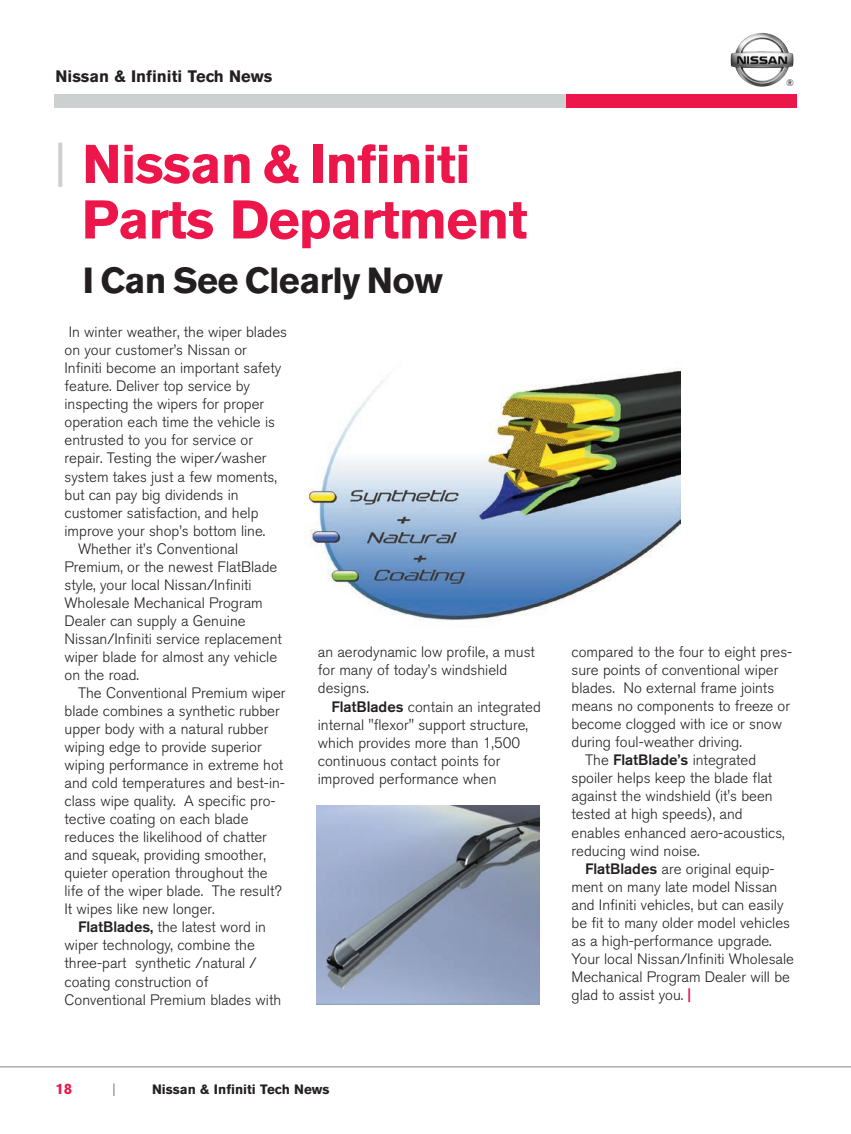
<style>
.page{position:relative;width:851px;height:1134px;background:#fff}
.page>*{position:absolute;margin:0;border:0;box-sizing:border-box;transform-origin:0 0}
.t1{font:700 54px/55.5px "Nissan AG";letter-spacing:-.015em;color:#ed164b}
.t2{font:700 36px "Nissan AG";letter-spacing:-.015em;color:#231f20}
.t3{font:700 16.5px "Nissan AG";color:#231f20}
.t4{font:300 15px/18px "Nissan AG";color:#231f20}
.t5{font:700 15px "Nissan AG";color:#ed164b}
.t6{font:700 13.5px "Nissan AG";color:#231f20}
.t7{font:13.5px "Nissan AG";color:#80838a}
.t8{font:9.45px "Nissan AG";color:#231f20}
.s1{font-weight:400;font-size:48px;color:#cdd0d0}
.s2{font-weight:500}
.s3{font-weight:500;color:#ed164b}
</style>
<div class="page">
<img style="left:305px;top:369px;width:375px;height:252px">
<hr style="left:0;top:1066px;width:850px;height:1px;background:#80838a">
<div style="left:54px;top:94px;width:518px;height:14px;background:#cdd0d0"></div>
<div style="left:566px;top:94px;width:230px;height:14px;background:#ed164b"></div>
<img style="left:730px;top:33px;width:63px;height:54px">
<div style="left:784px;top:77px;width:16px;height:12px;background:#fff"></div>
<img style="left:316px;top:806px;width:223px;height:198px">
<p class="t3" style="left:56px;top:66px;width:218px">Nissan &amp; Infiniti Tech News</p>
<h1 class="t1" style="left:82px;top:136px;width:447px;text-indent:-27px"><span class="s1">|</span> Nissan &amp; Infiniti<br>Parts Department</h1>
<h2 class="t2" style="left:83px;top:259px;width:361px">I Can See Clearly Now</h2>
<p class="t4" style="left:69px;top:323px;width:220px">In winter weather, the wiper blades</p>
<p class="t4" style="left:64px;top:341px;width:184px">on your customer’s Nissan or</p>
<p class="t4" style="left:64px;top:359px;width:218px">Infiniti become an important safety</p>
<p class="t4" style="left:64px;top:377px;width:187px">feature. Deliver top service by</p>
<p class="t4" style="left:64px;top:396px;width:201px">inspecting the wipers for proper</p>
<p class="t4" style="left:64px;top:414px;width:212px">operation each time the vehicle is</p>
<p class="t4" style="left:64px;top:432px;width:190px">entrusted to you for service or</p>
<p class="t4" style="left:64px;top:450px;width:203px">repair. Testing the wiper/washer</p>
<p class="t4" style="left:64px;top:468px;width:214px">system takes just a few moments,</p>
<p class="t4" style="left:64px;top:486px;width:176px">but can pay big dividends in</p>
<p class="t4" style="left:64px;top:504px;width:195px">customer satisfaction, and help</p>
<p class="t4" style="left:64px;top:522px;width:202px">improve your shop’s bottom line.</p>
<p class="t4" style="left:78px;top:540px;width:162px">Whether it’s Conventional</p>
<p class="t4" style="left:64px;top:558px;width:214px">Premium, or the newest FlatBlade</p>
<p class="t4" style="left:64px;top:576px;width:189px">style, your local Nissan/Infiniti</p>
<p class="t4" style="left:64px;top:594px;width:200px">Wholesale Mechanical Program</p>
<p class="t4" style="left:64px;top:612px;width:183px">Dealer can supply a Genuine</p>
<p class="t4" style="left:64px;top:630px;width:219px">Nissan/Infiniti service replacement</p>
<p class="t4" style="left:64px;top:648px;width:214px">wiper blade for almost any vehicle</p>
<p class="t4" style="left:64px;top:666px;width:76px">on the road.</p>
<p class="t4" style="left:78px;top:684px;width:209px">The Conventional Premium wiper</p>
<p class="t4" style="left:64px;top:702px;width:217px">blade combines a synthetic rubber</p>
<p class="t4" style="left:64px;top:720px;width:205px">upper body with a natural rubber</p>
<p class="t4" style="left:64px;top:738px;width:199px">wiping edge to provide superior</p>
<p class="t4" style="left:64px;top:756px;width:220px">wiping performance in extreme hot</p>
<p class="t4" style="left:64px;top:774px;width:222px">and cold temperatures and best-in-</p>
<p class="t4" style="left:64px;top:792px;width:213px">class wipe quality. A specific pro-</p>
<p class="t4" style="left:65px;top:810px;width:185px">tective coating on each blade</p>
<p class="t4" style="left:65px;top:828px;width:204px">reduces the likelihood of chatter</p>
<p class="t4" style="left:65px;top:846px;width:203px">and squeak, providing smoother,</p>
<p class="t4" style="left:65px;top:864px;width:205px">quieter operation throughout the</p>
<p class="t4" style="left:65px;top:882px;width:219px">life of the wiper blade. The result?</p>
<p class="t4" style="left:65px;top:900px;width:152px">It wipes like new longer.</p>
<p class="t4" style="left:78px;top:919px;width:189px"><span class="s2">FlatBlades,</span> the latest word in</p>
<p class="t4" style="left:65px;top:937px;width:192px">wiper technology, combine the</p>
<p class="t4" style="left:65px;top:955px;width:194px">three-part synthetic /natural /</p>
<p class="t4" style="left:65px;top:973px;width:145px">coating construction of</p>
<p class="t4" style="left:65px;top:991px;width:218px">Conventional Premium blades with</p>
<p class="t4" style="left:318px;top:643px;width:218px">an aerodynamic low profile, a must for many of today’s windshield designs.</p>
<p class="t4" style="left:318px;top:698px;width:224px;text-indent:14px"><span class="s2">FlatBlades</span> contain an integrated internal "flexor" support structure, which provides more than 1,500 continuous contact points for improved performance when</p>
<p class="t5" style="left:56px;top:1080px;width:18px">18</p>
<p class="t7" style="left:113px;top:1081px;width:5px">|</p>
<p class="t6" style="left:152px;top:1082px;width:179px">Nissan &amp; Infiniti Tech News</p>
<p class="t8" style="left:786px;top:77px;width:9px">®</p>
<p class="t4" style="left:571px;top:643px;width:222px">compared to the four to eight pres-</p>
<p class="t4" style="left:571px;top:661px;width:208px">sure points of conventional wiper</p>
<p class="t4" style="left:571px;top:679px;width:204px">blades. No external frame joints</p>
<p class="t4" style="left:571px;top:697px;width:220px">means no components to freeze or</p>
<p class="t4" style="left:571px;top:715px;width:212px">become clogged with ice or snow</p>
<p class="t4" style="left:571px;top:733px;width:172px">during foul-weather driving.</p>
<p class="t4" style="left:585px;top:751px;width:173px">The <span class="s2">FlatBlade’s</span> integrated</p>
<p class="t4" style="left:571px;top:770px;width:202px">spoiler helps keep the blade flat</p>
<p class="t4" style="left:571px;top:788px;width:202px">against the windshield (it's been</p>
<p class="t4" style="left:571px;top:806px;width:173px">tested at high speeds), and</p>
<p class="t4" style="left:571px;top:824px;width:215px">enables enhanced aero-acoustics,</p>
<p class="t4" style="left:571px;top:842px;width:129px">reducing wind noise.</p>
<p class="t4" style="left:585px;top:860px;width:191px"><span class="s2">FlatBlades</span> are original equip-</p>
<p class="t4" style="left:571px;top:878px;width:207px">ment on many late model Nissan</p>
<p class="t4" style="left:571px;top:896px;width:213px">and Infiniti vehicles, but can easily</p>
<p class="t4" style="left:571px;top:914px;width:220px">be fit to many older model vehicles</p>
<p class="t4" style="left:571px;top:932px;width:202px">as a high-performance upgrade.</p>
<p class="t4" style="left:571px;top:950px;width:224px">Your local Nissan/Infiniti Wholesale</p>
<p class="t4" style="left:571px;top:968px;width:220px">Mechanical Program Dealer will be</p>
<p class="t4" style="left:571px;top:986px;width:121px">glad to assist you. <span class="s3">|</span></p>
</div>
